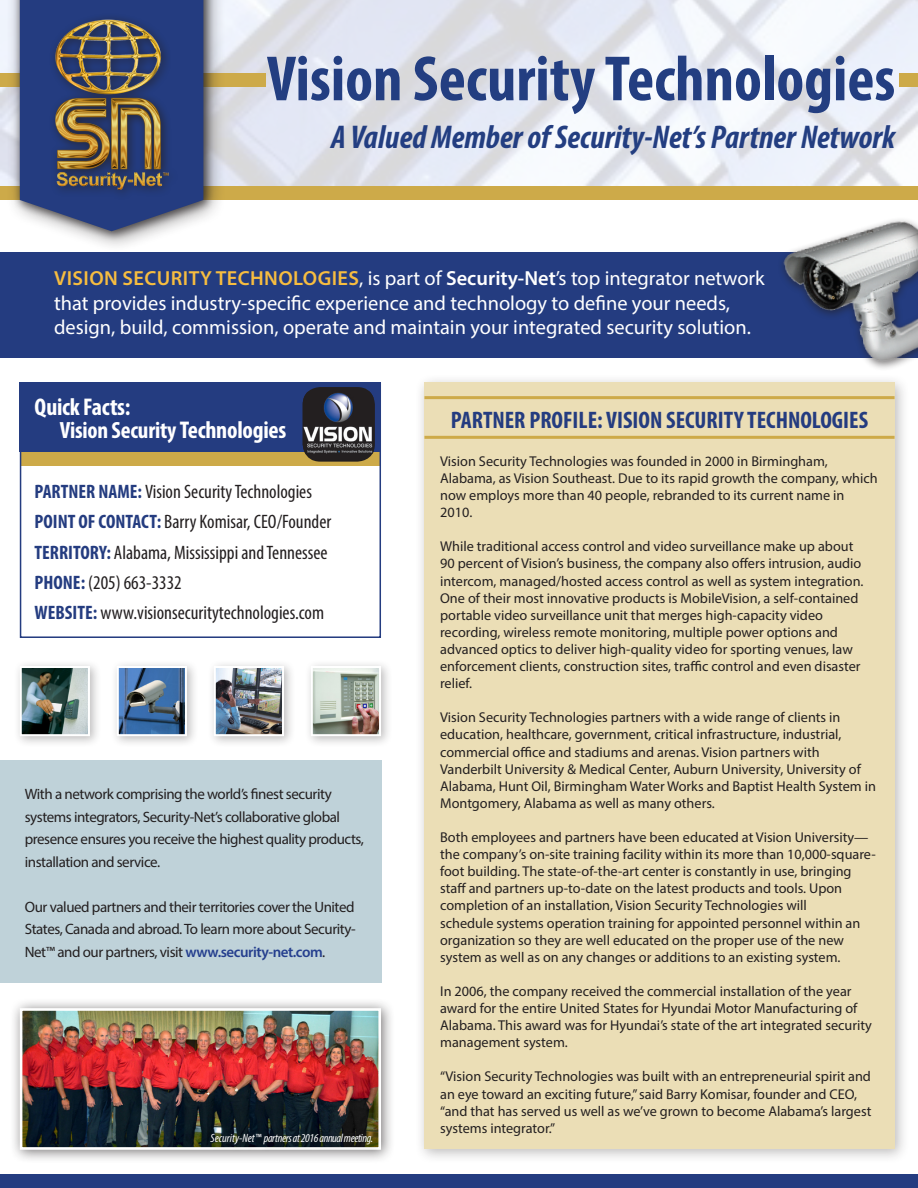
<style>
.page{position:relative;width:918px;height:1188px;background:#fff}
.page>*{position:absolute;margin:0;border:0;box-sizing:border-box;transform-origin:0 0}
.t1{font:700 condensed 64.5px "Myriad Pro";color:#233e81}
.t2{font:italic 700 condensed 33px "Myriad Pro";color:#233e81}
.t3{font:700 condensed 24.3px "Myriad Pro";letter-spacing:-.01em;color:#fff}
.t4{font:700 condensed 24px "Myriad Pro";color:#243c80}
.t5{font:700 condensed 23.55px "Myriad Pro";letter-spacing:-.01em;color:#fff}
.t6{font:20.4px/24.5px "Myriad Pro";color:#fff}
.t7{font:condensed 19.5px "Myriad Pro";color:#231f20}
.t8{font:15px/22.5px "Myriad Pro";letter-spacing:-.03em;color:#231f20}
.t9{font:14.25px/17.1px "Myriad Pro";color:#231f20}
.t10{font:italic condensed 12px "Myriad Pro";letter-spacing:-.03em;color:#fff}
.s1{font-weight:600;color:#f7bd40}
.s2{font-weight:600}
.s3{font-size:24.3px}
.s4{font-weight:700;color:#243c80}
.s5{font-weight:600;color:#253f8e}
</style>
<div class="page">
<div style="left:0;top:760px;width:381px;height:223px;background:#bfd2d9"></div>
<img style="left:0;top:0;width:918px;height:186px">
<div style="left:0;top:73px;width:266px;height:14px;background:#cdaa49"></div>
<div style="left:0;top:186px;width:918px;height:13px;background:#cdaa49"></div>
<div style="left:900px;top:73px;width:18px;height:14px;background:#cdaa49"></div>
<div style="left:7px;top:0;width:219px;height:252px;background:#231f20;opacity:.6"></div>
<svg style="left:20px;top:0;width:183px;height:231px;background:#3c508a"></svg>
<div style="left:49px;top:13px;width:130px;height:187px;background:#243c80"></div>
<img style="left:53px;top:17px;width:116px;height:173px">
<div style="left:0;top:253px;width:918px;height:105px;background:#243c80"></div>
<svg style="left:769px;top:219px;width:149px;height:150px"></svg>
<div style="left:415px;top:373px;width:495px;height:791px;background:#231f20;opacity:.3"></div>
<div style="left:424px;top:383px;width:471px;height:766px;background:#ebdeb6"></div>
<div style="left:21px;top:452px;width:359px;height:14px;background:#cdaa49"></div>
<div style="left:20px;top:383px;width:361px;height:69px;background:#243c80"></div>
<div style="left:303px;top:387px;width:72px;height:75px;background:#231f20;border-radius:18px"></div>
<img style="left:303px;top:392px;width:70px;height:62px">
<div style="left:20px;top:383px;width:361px;height:255px;border:2px solid #243c80"></div>
<div style="left:13px;top:659px;width:88px;height:89px;background:#231f20;opacity:.3"></div>
<img style="left:23px;top:669px;width:64px;height:64px">
<div style="left:20px;top:666px;width:70px;height:70px;border:2px solid #fff"></div>
<div style="left:110px;top:659px;width:88px;height:89px;background:#231f20;opacity:.3"></div>
<img style="left:120px;top:669px;width:64px;height:64px">
<div style="left:117px;top:666px;width:70px;height:70px;border:2px solid #fff"></div>
<div style="left:207px;top:659px;width:88px;height:89px;background:#231f20;opacity:.3"></div>
<img style="left:217px;top:669px;width:64px;height:64px">
<div style="left:214px;top:666px;width:70px;height:70px;border:2px solid #fff"></div>
<div style="left:304px;top:659px;width:88px;height:89px;background:#231f20;opacity:.3"></div>
<img style="left:314px;top:669px;width:64px;height:64px">
<div style="left:311px;top:666px;width:70px;height:70px;border:2px solid #fff"></div>
<div style="left:10px;top:998px;width:385px;height:166px;background:#231f20;opacity:.6"></div>
<img style="left:24px;top:1012px;width:353px;height:134px">
<div style="left:20px;top:1008px;width:361px;height:142px;border:3px solid #fff"></div>
<div style="left:205px;top:1128px;width:176px;height:25px;background:#231f20;opacity:.6"></div>
<div style="left:0;top:1174px;width:918px;height:14px;background:#243c80"></div>
<hr style="left:424px;top:436px;width:471px;height:3px;background:#cdaa49">
<hr style="left:424px;top:396px;width:471px;height:3px;background:#cdaa49">
<p class="t1" style="left:267px;top:38px;width:630px">Vision Security Technologies</p>
<p class="t2" style="left:331px;top:117px;width:566px">A Valued Member of Security-Net’s Partner Network</p>
<p class="t6" style="left:54px;top:266px;width:712px"><span class="s1">VISION SECURITY TECHNOLOGIES</span>, is part of <span class="s2">Security-Net</span>’s top integrator network that provides industry-specific experience and technology to define your needs, design, build, commission, operate and maintain your integrated security solution.</p>
<p class="t3" style="left:35px;top:392px;width:98px">Quick Facts:</p>
<p class="t5" style="left:60px;top:415px;width:228px">Vision Security <span class="s3">Technologies</span></p>
<p class="t7" style="left:35px;top:480px;width:279px"><span class="s4">PARTNER NAME:</span> Vision Security Technologies</p>
<p class="t7" style="left:35px;top:510px;width:298px"><span class="s4">POINT OF CONTACT:</span> Barry Komisar, CEO/Founder</p>
<p class="t7" style="left:35px;top:540px;width:295px"><span class="s4">TERRITORY:</span> Alabama, Mississippi and Tennessee</p>
<p class="t7" style="left:35px;top:571px;width:149px"><span class="s4">PHONE:</span> (205) 663-3332</p>
<p class="t7" style="left:35px;top:601px;width:291px"><span class="s4">WEBSITE:</span> www.visionsecuritytechnologies.com</p>
<p class="t8" style="left:25px;top:783px;width:341px">With a network comprising the world’s finest security systems integrators, Security-Net’s collaborative global presence ensures you receive the highest quality products, installation and service.</p>
<p class="t8" style="left:25px;top:895px;width:332px;text-align:justify">Our valued partners and their territories cover the United States, Canada and abroad. To learn more about Security-Net™ and our partners, visit <span class="s5">www.security-net.com</span>.</p>
<p class="t10" style="left:211px;top:1130px;width:164px">Security-Net™ partners at 2016 annual meeting.</p>
<p class="t4" style="left:451px;top:405px;width:419px">PARTNER PROFILE: VISION SECURITY TECHNOLOGIES</p>
<p class="t9" style="left:440px;top:452px;width:439px">Vision Security Technologies was founded in 2000 in Birmingham, Alabama, as Vision Southeast. Due to its rapid growth the company, which now employs more than 40 people, rebranded to its current name in 2010.</p>
<p class="t9" style="left:440px;top:538px;width:425px">While traditional access control and video surveillance make up about 90 percent of Vision’s business, the company also offers intrusion, audio intercom, managed/hosted access control as well as system integration.<br>One of their most innovative products is MobileVision, a self-contained portable video surveillance unit that merges high-capacity video recording, wireless remote monitoring, multiple power options and advanced optics to deliver high-quality video for sporting venues, law enforcement clients, construction sites, traffic control and even disaster relief.</p>
<p class="t9" style="left:440px;top:709px;width:437px">Vision Security Technologies partners with a wide range of clients in education, healthcare, government, critical infrastructure, industrial, commercial office and stadiums and arenas. Vision partners with Vanderbilt University &amp; Medical Center, Auburn University, University of Alabama, Hunt Oil, Birmingham Water Works and Baptist Health System in Montgomery, Alabama as well as many others.</p>
<p class="t9" style="left:440px;top:828px;width:437px">Both employees and partners have been educated at Vision University— the company’s on-site training facility within its more than 10,000-square&shy;foot building. The state-of-the-art center is constantly in use, bringing staff and partners up-to-date on the latest products and tools. Upon completion of an installation, Vision Security Technologies will<br>schedule systems operation training for appointed personnel within an organization so they are well educated on the proper use of the new system as well as on any changes or additions to an existing system.</p>
<p class="t9" style="left:440px;top:982px;width:433px">In 2006, the company received the commercial installation of the year award for the entire United States for Hyundai Motor Manufacturing of Alabama. This award was for Hyundai’s state of the art integrated security management system.</p>
<p class="t9" style="left:440px;top:1068px;width:433px">“Vision Security Technologies was built with an entrepreneurial spirit and an eye toward an exciting future,” said Barry Komisar, founder and CEO, “and that has served us well as we’ve grown to become Alabama’s largest systems integrator.”</p>
</div>
